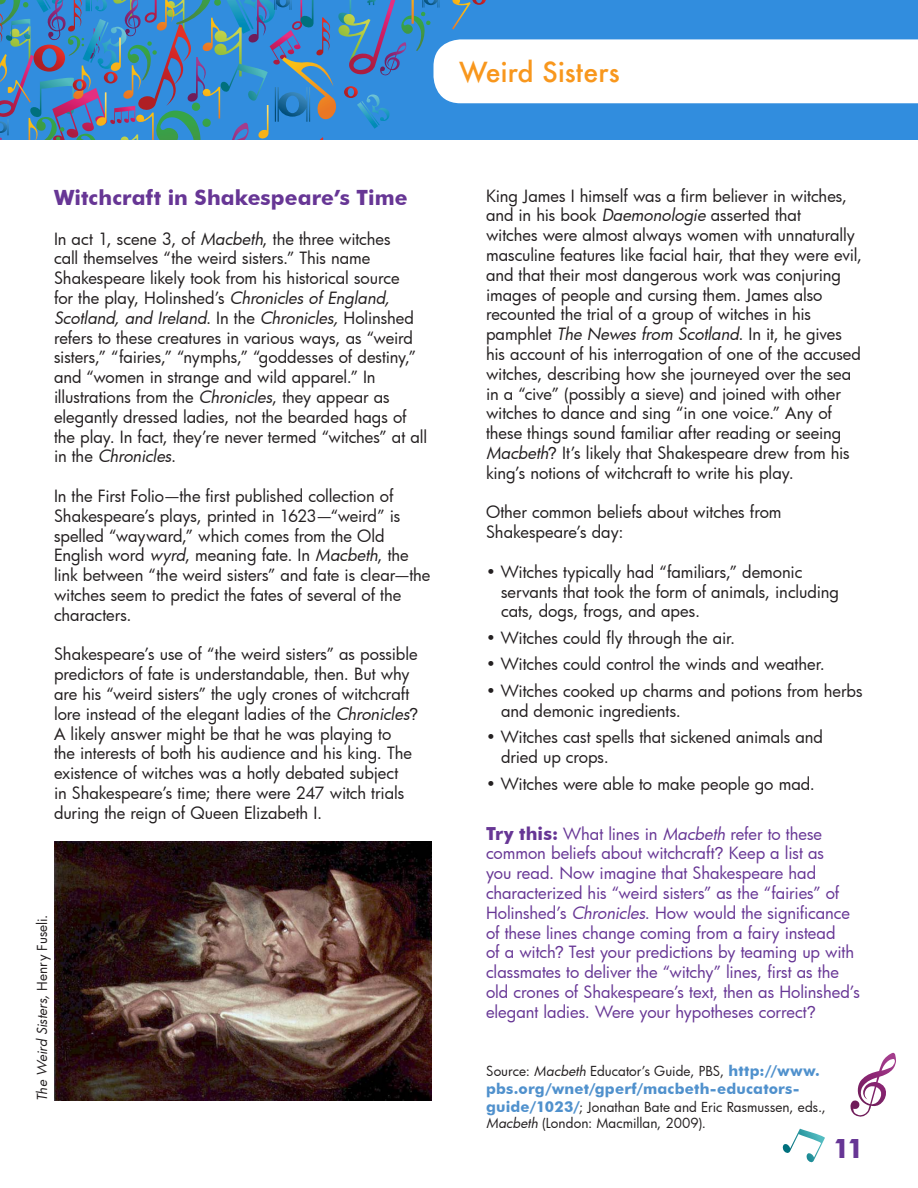
<style>
.page{position:relative;width:918px;height:1188px;background:#fff}
.page>*{position:absolute;margin:0;border:0;box-sizing:border-box;transform-origin:0 0}
.t1{font:500 27px "Futura";letter-spacing:.005em;color:#f8971d}
.t2{font:700 27px "Futura BT";color:#673695}
.t3{font:700 21px "Futura BT";letter-spacing:.005em;color:#673695}
.t4{font:16.5px/19.8px "Futura";letter-spacing:-.005em;color:#231f20}
.t5{font:16.5px/19.8px "Futura";letter-spacing:-.005em;color:#673695}
.t6{font:700 15px "Futura BT";letter-spacing:.01em;color:#5091cd}
.t7{font:13.5px/16.2px "Futura";color:#231f20}
.t8{font:italic 13.5px "Futura";letter-spacing:-.005em;color:#231f20}
.s1{font-style:italic}
.s2{font-family:"Arial"}
.s3{font-style:normal}
.s4{font-family:"Futura BT";font-weight:700;font-size:18px}
.s5{font-family:"Futura BT";font-weight:700;font-size:15px;color:#5091cd}
</style>
<div class="page">
<svg style="left:782px;top:1129px;width:43px;height:34px"></svg>
<svg style="left:0;top:0;width:918px;height:140px"></svg>
<svg style="left:850px;top:1053px;width:46px;height:64px"></svg>
<img style="left:54px;top:841px;width:378px;height:260px">
<h1 class="t1" style="left:459px;top:54px;width:162px">Weird Sisters</h1>
<p class="t3" style="left:54px;top:185px;width:355px">Witchcraft in Shakespeare’s Time</p>
<p class="t4" style="left:54px;top:228px;width:375px">In act 1, scene 3, of <span class="s1">Macbeth</span>, the three witches<br>call themselves “the weird sisters.” This name Shakespeare likely took from his historical source<br>for the play, Holinshed’s <span class="s1">Chronicles of England, Scotland, and Ireland</span>. In the <span class="s1">Chronicles,</span> Holinshed refers to these creatures in various ways, as “weird sisters,” “fairies,” “nymphs,” “goddesses of destiny,” and “women in strange and wild apparel.” In illustrations from the <span class="s1">Chronicles</span>, they appear as elegantly dressed ladies, not the bearded hags of the play. In fact, they’re never termed “witches” at all in the <span class="s1">Chronicles</span>.</p>
<p class="t4" style="left:54px;top:486px;width:378px">In the First Folio—the first published collection of Shakespeare’s plays, printed in 1623—“weird” is spelled “wayward,” which comes from the Old English word <span class="s1">wyrd</span>, meaning fate. In <span class="s1">Macbeth</span>, the link between “the weird sisters” and fate is clear—the witches seem to predict the fates of several of the characters.</p>
<p class="t4" style="left:54px;top:644px;width:366px">Shakespeare’s use of “the weird sisters” as possible predictors of fate is understandable, then. But why are his “weird sisters” the ugly crones of witchcraft lore instead of the elegant ladies of the <span class="s1">Chronicles</span><span class="s2">?<br></span>A likely answer might be that he was playing to<br>the interests of both his audience and his king. The existence of witches was a hotly debated subject<br>in Shakespeare’s time; there were 247 witch trials during the reign of Queen Elizabeth I.</p>
<p class="t8" style="left:33px;top:1101px;width:188px;rotate:-90deg">The Weird Sisters, <span class="s3">Henry Fuseli.</span></p>
<p class="t4" style="left:486px;top:185px;width:378px">King James I himself was a firm believer in witches, and in his book <span class="s1">Daemonologie</span> asserted that<br>witches were almost always women with unnaturally masculine features like facial hair, that they were evil, and that their most dangerous work was conjuring images of people and cursing them. James also recounted the trial of a group of witches in his pamphlet <span class="s1">The Newes from Scotland</span>. In it, he gives his account of his interrogation of one of the accused witches, describing how she journeyed over the sea in a “cive” (possibly a sieve) and joined with other witches to dance and sing “in one voice.” Any of these things sound familiar after reading or seeing <span class="s1">Macbeth</span><span class="s2">?</span> It’s likely that Shakespeare drew from his king’s notions of witchcraft to write his play.</p>
<p class="t4" style="left:486px;top:502px;width:297px">Other common beliefs about witches from<br>Shakespeare’s day:</p>
<p class="t4" style="left:501px;top:561px;width:340px;text-indent:-15px">• Witches typically had “familiars,” demonic servants that took the form of animals, including cats, dogs, frogs, and apes.</p>
<p class="t4" style="left:486px;top:628px;width:251px">• Witches could fly through the air.</p>
<p class="t4" style="left:486px;top:654px;width:340px">• Witches could control the winds and weather.</p>
<p class="t4" style="left:501px;top:681px;width:363px;text-indent:-15px">• Witches cooked up charms and potions from herbs and demonic ingredients.</p>
<p class="t4" style="left:501px;top:727px;width:324px;text-indent:-15px">• Witches cast spells that sickened animals and dried up crops.</p>
<p class="t4" style="left:486px;top:773px;width:331px">• Witches were able to make people go mad.</p>
<p class="t5" style="left:486px;top:823px;width:376px"><span class="s4">Try this:</span> What lines in <span class="s1">Macbeth</span> refer to these common beliefs about witchcraft<span class="s2">?</span> Keep a list as<br>you read. Now imagine that Shakespeare had characterized his “weird sisters” as the “fairies” of Holinshed’s <span class="s1">Chronicles</span>. How would the significance of these lines change coming from a fairy instead<br>of a witch<span class="s2">?</span> Test your predictions by teaming up with classmates to deliver the “witchy” lines, first as the old crones of Shakespeare’s text, then as Holinshed’s elegant ladies. Were your hypotheses correct<span class="s2">?</span></p>
<p class="t7" style="left:486px;top:1063px;width:335px">Source: <span class="s1">Macbeth</span> Educator’s Guide, PBS, <span class="s5">http://www.</span></p>
<p class="t6" style="left:486px;top:1079px;width:315px">pbs.org/wnet/gperf/macbeth-educators-</p>
<p class="t7" style="left:486px;top:1099px;width:341px"><span class="s5">guide/1023/</span>; Jonathan Bate and Eric Rasmussen, eds.,<br><span class="s1">Macbeth</span> (London: Macmillan, 2009).</p>
<h1 class="t2" style="left:833px;top:1132px;width:32px">11</h1>
</div>
